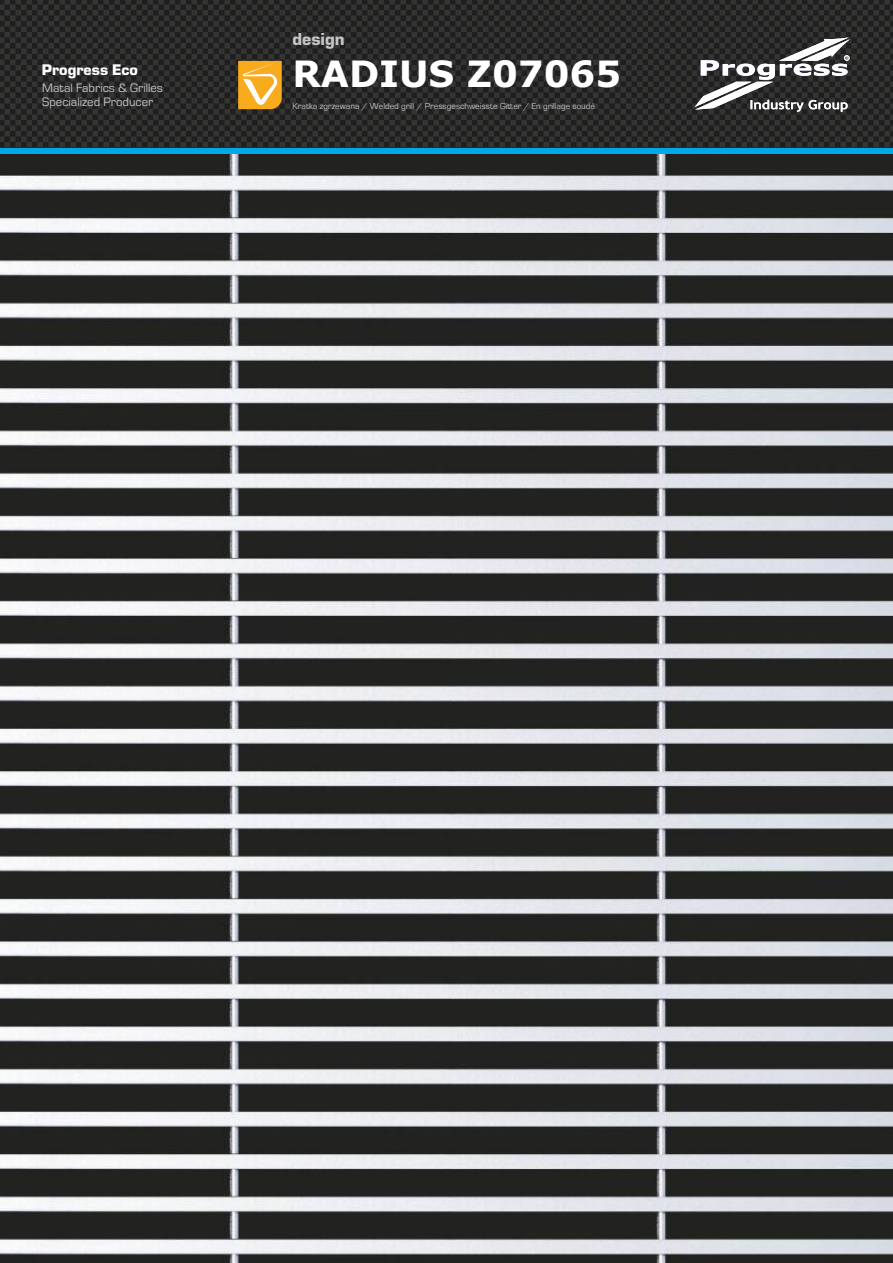
<style>
.page{position:relative;width:893px;height:1263px;background:#fff}
.page>*{position:absolute;margin:0;border:0;box-sizing:border-box;transform-origin:0 0}
.t1{font:700 36.3px "Verdana";color:#fff}
.t2{font:900 18px "Eurostar";color:#c5c6c6}
.t3{font:900 16.05px "Eurostar";color:#fefefe}
.t4{font:12.75px/14.1px "Eurostar";color:#c5c6c6}
.t5{font:9px "Eurostar";color:#c5c6c6}
</style>
<div class="page">
<img style="left:0;top:154px;width:893px;height:1109px">
<div style="left:0;top:2px;width:893px;height:152px;background:linear-gradient(to right,#00a8e7,#00a8e7)"></div>
<div style="left:0;top:0;width:893px;height:147px;background:#292928"></div>
<svg style="left:695px;top:37px;width:155px;height:75px"></svg>
<svg style="left:238px;top:61px;width:44px;height:48px;background:#f4b542"></svg>
<h3 class="t3" style="left:42px;top:63px;width:97px">Progress Eco</h3>
<h3 class="t4" style="left:42px;top:81px;width:122px">Matal Fabrics &amp; Grilles<br>Specialized Producer</h3>
<h2 class="t2" style="left:292px;top:31px;width:54px">design</h2>
<h1 class="t1" style="left:292px;top:60px;width:330px">RADIUS Z07065</h1>
<p class="t5" style="left:292px;top:102px;width:304px">Kratka zgrzewana / Welded grill / Pressgeschweisste Gitter / En grillage soudé</p>
</div>
